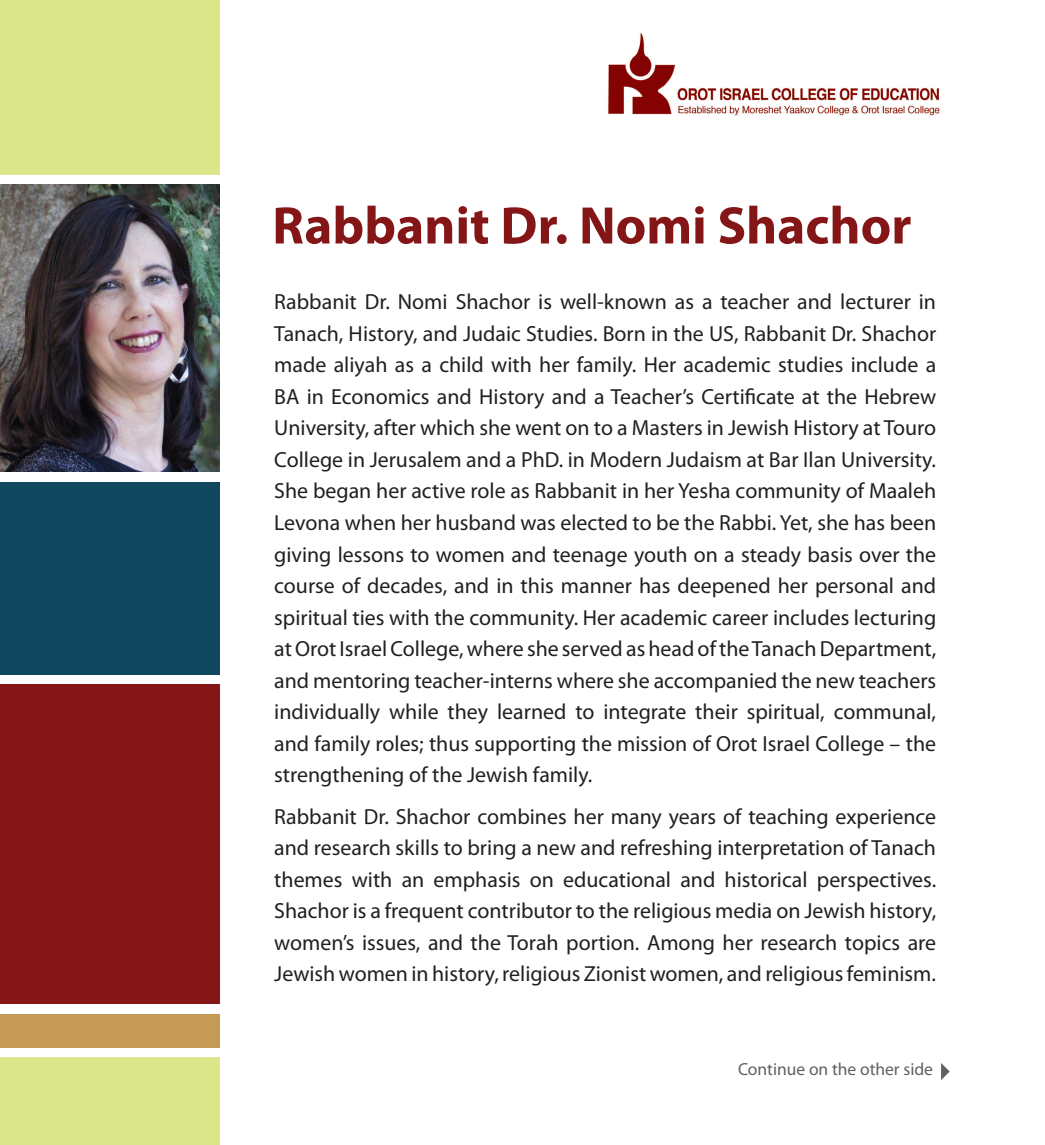
<style>
.page{position:relative;width:1045px;height:1145px;background:#fff}
.page>*{position:absolute;margin:0;border:0;box-sizing:border-box;transform-origin:0 0}
.כותר_פרויקט_אנגלית{font:700 53.2px "Myriad Pro";color:#841617}
.תוכן_פרוייקט_אנגלית{font:21.88px/31.5px "Myriad Pro";color:#231f20;text-align:justify}
.תוכן_פרוייקט_אנגלית-2{font:17.5px "Myriad Pro";color:#5f625e}
</style>
<div class="page">
<img style="left:608px;top:32px;width:332px;height:84px">
<svg style="left:941px;top:1063px;width:8px;height:16px"></svg>
<div style="left:0;top:1013px;width:220px;height:34px;background:#c49a54"></div>
<div style="left:0;top:482px;width:220px;height:192px;background:#0f475f"></div>
<div style="left:0;top:684px;width:220px;height:319px;background:#841617"></div>
<div style="left:0;top:0;width:220px;height:175px;background:#dbe589"></div>
<div style="left:0;top:1057px;width:220px;height:87px;background:#dbe589"></div>
<img style="left:0;top:185px;width:220px;height:287px">
<p class="כותר_פרויקט_אנגלית" style="left:272px;top:191px;width:640px">Rabbanit Dr. Nomi Shachor</p>
<p class="תוכן_פרוייקט_אנגלית" style="left:274px;top:286px;width:663px">Rabbanit Dr. Nomi Shachor is well-known as a teacher and lecturer in Tanach, History, and Judaic Studies. Born in the US, Rabbanit Dr. Shachor made aliyah as a child with her family. Her academic studies include a BA in Economics and History and a Teacher s’ Certificate at the Hebrew University, after which she went on to a Masters in Jewish History atTouro College in Jerusalem and a PhD in. Modern Judaism at Bar Ilan University.<br>She began her active role as Rabbanit in her Yesha community of Maaleh Levona when her husband was elected to be the Rabbi. Yet, she has been giving lessons to women and teenage youth on a steady basis over the course of decades, and in this manner has deepened her personal and spiritual ties with the community. Her academic career includes lecturing atOrotIsraelCollege,wheresheservedasheadoftheTanachDepartment, and mentoring teacher-interns where she accompanied the new teachers individually while they learned to integrate their spiritual, communal, and family roles; thus supporting the mission of Orot Israel College – the strengthening of the Jewish family.</p>
<p class="תוכן_פרוייקט_אנגלית" style="left:274px;top:800px;width:663px">Rabbanit Dr. Shachor combines her many years of teaching experience and research skills to bring a new and refreshing interpretation of Tanach themes with an emphasis on educational and historical perspectives.<br>Shachor is a frequent contributor to the religious media on Jewish history, womens’ issues, and the Torah portion. Among her research topics are Jewish womeninhistory, religiousZionistwomen,andreligious feminism.</p>
<p class="תוכן_פרוייקט_אנגלית-2" style="left:737px;top:1058px;width:196px">Continue on the other side</p>
</div>
